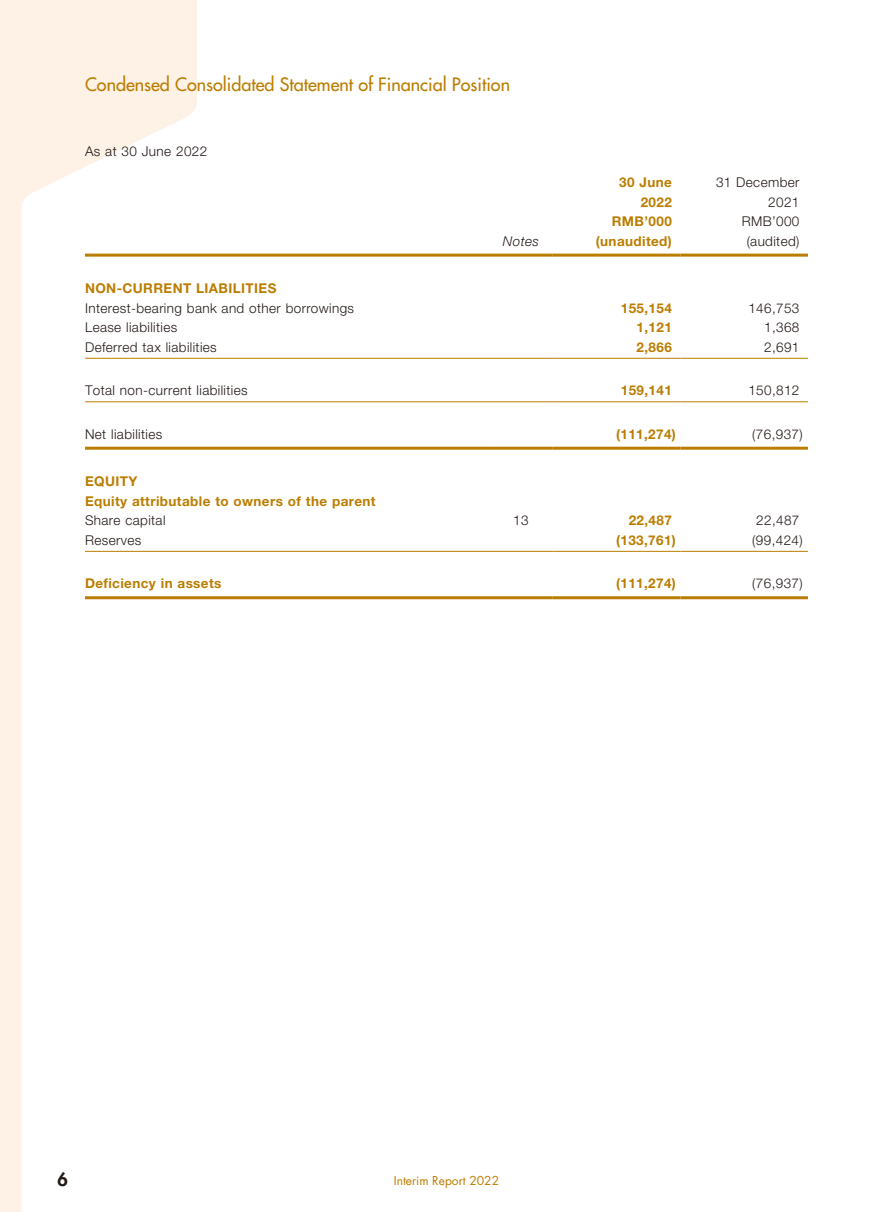
<style>
.page{position:relative;width:893px;height:1212px;background:#fff}
.page>*{position:absolute;margin:0;border:0;box-sizing:border-box;transform-origin:0 0}
.t1{font:500 18px "Futura Std";color:#bb7d00}
.t2{font:800 18px "Futura Std";color:#231916}
.t3{font:300 13.5px/19.5px "Helvetica Neue LT Std";letter-spacing:.03em;color:#231916;text-align:right}
.t4{font:700 13.5px/19.5px "Helvetica Neue LT Std";letter-spacing:.03em;color:#bb7d00;text-align:right}
.t5{font:italic 300 13.5px "Helvetica Neue LT Std";letter-spacing:.03em;color:#231916}
.t6{font:12px "Futura Std";color:#bb7d00}
</style>
<div class="page">
<svg style="left:0;top:0;width:197px;height:1212px"></svg>
<svg style="left:553px;top:357px;width:127px;height:194px"></svg>
<hr style="left:85px;top:254px;width:404px;height:3px;background:#bb7d00">
<hr style="left:489px;top:254px;width:64px;height:3px;background:#bb7d00">
<hr style="left:553px;top:254px;width:127px;height:3px;background:#bb7d00">
<hr style="left:680px;top:254px;width:128px;height:3px;background:#bb7d00">
<hr style="left:85px;top:358px;width:404px;height:1px;background:#bb7d00">
<hr style="left:489px;top:358px;width:64px;height:1px;background:#bb7d00">
<hr style="left:553px;top:358px;width:127px;height:1px;background:#bb7d00">
<hr style="left:680px;top:358px;width:128px;height:1px;background:#bb7d00">
<hr style="left:85px;top:401px;width:404px;height:1px;background:#bb7d00">
<hr style="left:489px;top:401px;width:64px;height:1px;background:#bb7d00">
<hr style="left:553px;top:401px;width:127px;height:1px;background:#bb7d00">
<hr style="left:680px;top:401px;width:128px;height:1px;background:#bb7d00">
<hr style="left:85px;top:447px;width:404px;height:3px;background:#bb7d00">
<hr style="left:489px;top:447px;width:64px;height:3px;background:#bb7d00">
<hr style="left:553px;top:447px;width:127px;height:3px;background:#bb7d00">
<hr style="left:680px;top:447px;width:128px;height:3px;background:#bb7d00">
<hr style="left:85px;top:551px;width:404px;height:1px;background:#bb7d00">
<hr style="left:489px;top:551px;width:64px;height:1px;background:#bb7d00">
<hr style="left:553px;top:551px;width:127px;height:1px;background:#bb7d00">
<hr style="left:680px;top:551px;width:128px;height:1px;background:#bb7d00">
<hr style="left:85px;top:596px;width:404px;height:3px;background:#bb7d00">
<hr style="left:489px;top:596px;width:64px;height:3px;background:#bb7d00">
<hr style="left:553px;top:596px;width:127px;height:3px;background:#bb7d00">
<hr style="left:680px;top:596px;width:128px;height:3px;background:#bb7d00">
<h1 class="t1" style="left:85px;top:74px;width:426px">Condensed Consolidated Statement of Financial Position</h1>
<p class="t3" style="left:85px;top:141px;width:124px">As at 30 June 2022</p>
<p class="t4" style="left:619px;top:172px;width:54px">30 June<br>2022</p>
<p class="t3" style="left:716px;top:172px;width:85px">31 December<br>2021</p>
<p class="t4" style="left:612px;top:211px;width:62px">RMB’000</p>
<p class="t3" style="left:742px;top:211px;width:59px">RMB’000</p>
<p class="t5" style="left:503px;top:233px;width:38px">Notes</p>
<p class="t4" style="left:596px;top:231px;width:78px">(unaudited)</p>
<p class="t3" style="left:747px;top:231px;width:54px">(audited)</p>
<p class="t4" style="left:85px;top:278px;width:193px">NON-CURRENT LIABILITIES</p>
<p class="t3" style="left:85px;top:298px;width:271px">Interest-bearing bank and other borrowings</p>
<p class="t4" style="left:621px;top:298px;width:53px">155,154</p>
<p class="t3" style="left:748px;top:298px;width:53px">146,753</p>
<p class="t3" style="left:85px;top:317px;width:94px">Lease liabilities</p>
<p class="t4" style="left:637px;top:317px;width:37px">1,121</p>
<p class="t3" style="left:764px;top:317px;width:37px">1,368</p>
<p class="t3" style="left:85px;top:337px;width:133px">Deferred tax liabilities</p>
<p class="t4" style="left:637px;top:337px;width:37px">2,866</p>
<p class="t3" style="left:764px;top:337px;width:37px">2,691</p>
<p class="t3" style="left:85px;top:380px;width:164px">Total non-current liabilities</p>
<p class="t4" style="left:621px;top:380px;width:53px">159,141</p>
<p class="t3" style="left:748px;top:380px;width:53px">150,812</p>
<p class="t3" style="left:85px;top:424px;width:79px">Net liabilities</p>
<p class="t4" style="left:616px;top:424px;width:61px">(111,274)</p>
<p class="t3" style="left:752px;top:424px;width:52px">(76,937)</p>
<p class="t4" style="left:85px;top:471px;width:292px;text-align:left">EQUITY<br>Equity attributable to owners of the parent</p>
<p class="t3" style="left:85px;top:510px;width:82px">Share capital</p>
<p class="t3" style="left:513px;top:510px;width:17px">13</p>
<p class="t4" style="left:629px;top:510px;width:45px">22,487</p>
<p class="t3" style="left:756px;top:510px;width:45px">22,487</p>
<p class="t3" style="left:85px;top:530px;width:58px">Reserves</p>
<p class="t4" style="left:616px;top:530px;width:61px">(133,761)</p>
<p class="t3" style="left:752px;top:530px;width:52px">(99,424)</p>
<p class="t4" style="left:85px;top:573px;width:138px">Deficiency in assets</p>
<p class="t4" style="left:616px;top:573px;width:61px">(111,274)</p>
<p class="t3" style="left:752px;top:574px;width:52px">(76,937)</p>
<h1 class="t2" style="left:58px;top:1168px;width:12px">6</h1>
<p class="t6" style="left:394px;top:1172px;width:107px">Interim Report 2022</p>
</div>
